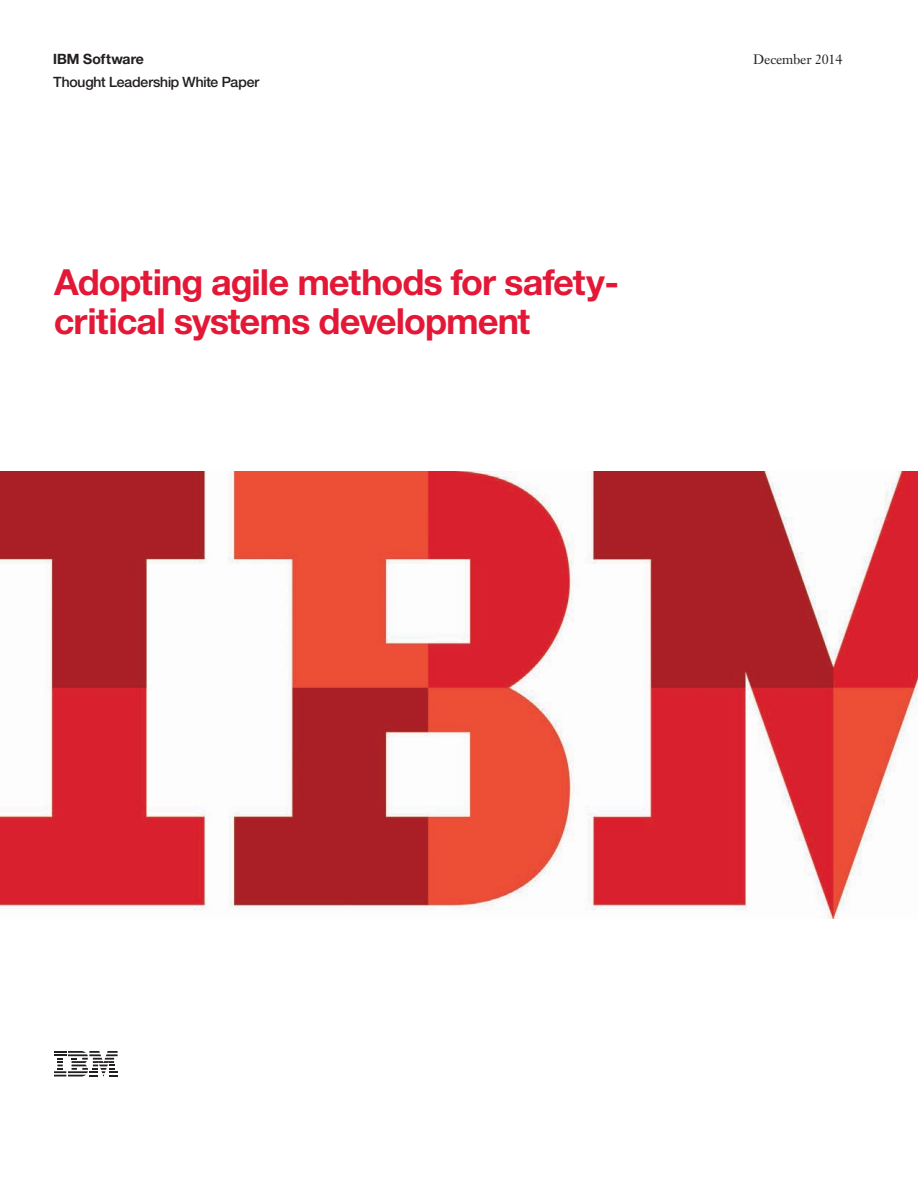
<style>
.page{position:relative;width:918px;height:1188px;background:#fff}
.page>*{position:absolute;margin:0;border:0;box-sizing:border-box;transform-origin:0 0}
.t1{font:700 36px/39px "Helv Neuefor IBM";letter-spacing:-.01em;color:#e31837}
.t2{font:500 14.25px/22.5px "Helv Neuefor IBM";letter-spacing:-.01em;color:#231f20}
.t3{font:13.5px "Janson Text LT Pro";letter-spacing:-.015em;color:#231f20}
.s1{font-weight:700}
</style>
<div class="page">
<img style="left:0;top:472px;width:918px;height:446px">
<svg style="left:54px;top:1051px;width:64px;height:25px"></svg>
<p class="t2" style="left:53px;top:48px;width:208px"><span class="s1">IBM Software<br></span>Thought Leadership White Paper</p>
<p class="t3" style="left:753px;top:51px;width:91px">December 2014</p>
<h1 class="t1" style="left:54px;top:261px;width:566px">Adopting agile methods for safety&shy;critical systems development</h1>
</div>
